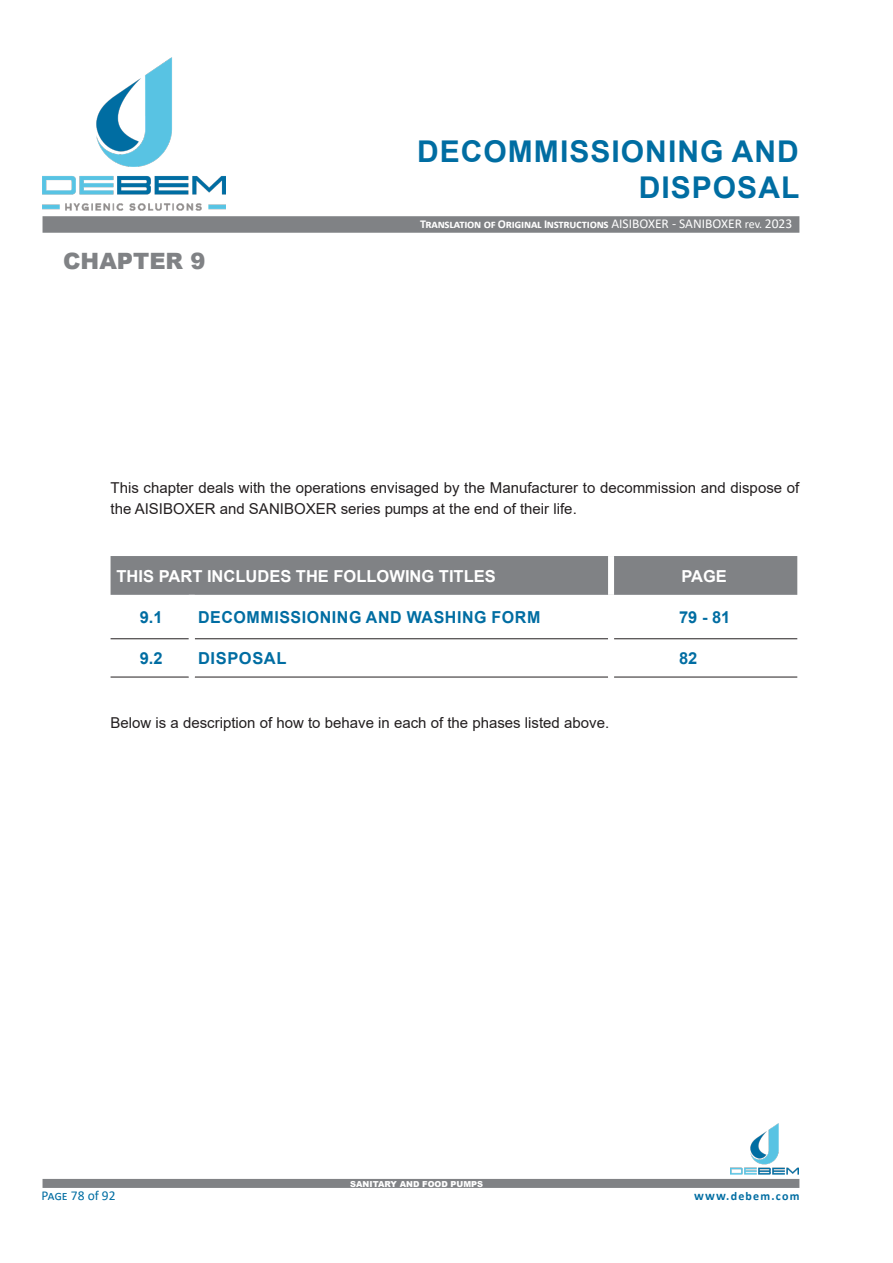
<style>
.page{position:relative;width:893px;height:1263px;background:#fff}
.page>*{position:absolute;margin:0;border:0;box-sizing:border-box;transform-origin:0 0}
._13-Capitolo_-_ING{font:700 30px/36px "Arial";letter-spacing:.035em;color:#006da2;text-align:right}
.t1{font:900 22.5px "Arial";color:#808285}
.t2{font:700 16.5px "Arial";color:#fff}
._19-Testata_TABELLA_ING{font:700 16.5px "Arial";letter-spacing:.035em;color:#006da2}
._18-num-tabella_-_ING{font:700 16.5px "Arial";color:#006da2}
.t3{font:15px/21px "Arial";color:#231f20}
.t4{font:13.5px "Calibri";color:#006da2}
.t5{font:700 12px "Calibri";letter-spacing:-.02em;color:#fff}
.t6{font:700 12px "Calibri";letter-spacing:.1em;color:#006da2}
.t7{font:900 8.25px "Arial";color:#fff}
.s1{font-weight:400;font-size:13.5px}
.s2{font-weight:400}
</style>
<div class="page">
<div style="left:43px;top:1179px;width:756px;height:9px;background:#808285"></div>
<img style="left:731px;top:1124px;width:67px;height:50px">
<div style="left:43px;top:216px;width:756px;height:17px;background:#808285"></div>
<img style="left:43px;top:57px;width:183px;height:154px">
<div style="left:111px;top:556px;width:686px;height:39px;background:#808285"></div>
<hr style="left:111px;top:638px;width:78px;height:1px;background:#231f20">
<hr style="left:195px;top:638px;width:413px;height:1px;background:#231f20">
<hr style="left:614px;top:638px;width:183px;height:1px;background:#231f20">
<hr style="left:111px;top:677px;width:78px;height:1px;background:#231f20">
<hr style="left:195px;top:677px;width:413px;height:1px;background:#231f20">
<hr style="left:614px;top:677px;width:183px;height:1px;background:#231f20">
<div style="left:608px;top:556px;width:6px;height:39px;background:#fff"></div>
<p class="_13-Capitolo_-_ING" style="left:417px;top:134px;width:384px">DECOMMISSIONING AND<br>DISPOSAL</p>
<p class="t1" style="left:63px;top:244px;width:144px">CHAPTER 9</p>
<p class="t5" style="left:420px;top:216px;width:373px">Translation of Original Instructions <span class="s1">AISIBOXER - SANIBOXER</span> <span class="s2">rev.</span> <span class="s1">2023</span></p>
<p class="t3" style="left:111px;top:477px;width:690px">This chapter deals with the operations envisaged by the Manufacturer to decommission and dispose of the AISIBOXER and SANIBOXER series pumps at the end of their life.</p>
<p class="t2" style="left:117px;top:564px;width:381px">THIS PART INCLUDES THE FOLLOWING TITLES</p>
<p class="t2" style="left:681px;top:564px;width:47px">PAGE</p>
<p class="_18-num-tabella_-_ING" style="left:140px;top:605px;width:24px">9.1</p>
<p class="_19-Testata_TABELLA_ING" style="left:198px;top:605px;width:344px">DECOMMISSIONING AND WASHING FORM</p>
<p class="_18-num-tabella_-_ING" style="left:679px;top:605px;width:53px">79 - 81</p>
<p class="_18-num-tabella_-_ING" style="left:140px;top:646px;width:24px">9.2</p>
<p class="_19-Testata_TABELLA_ING" style="left:198px;top:646px;width:90px">DISPOSAL</p>
<p class="_18-num-tabella_-_ING" style="left:679px;top:646px;width:20px">82</p>
<p class="t3" style="left:111px;top:712px;width:500px">Below is a description of how to behave in each of the phases listed above.</p>
<p class="t4" style="left:42px;top:1186px;width:76px">Page 78 of 92</p>
<p class="t7" style="left:350px;top:1178px;width:134px">SANITARY AND FOOD PUMPS</p>
<p class="t6" style="left:694px;top:1187px;width:107px">www.debem.com</p>
</div>
